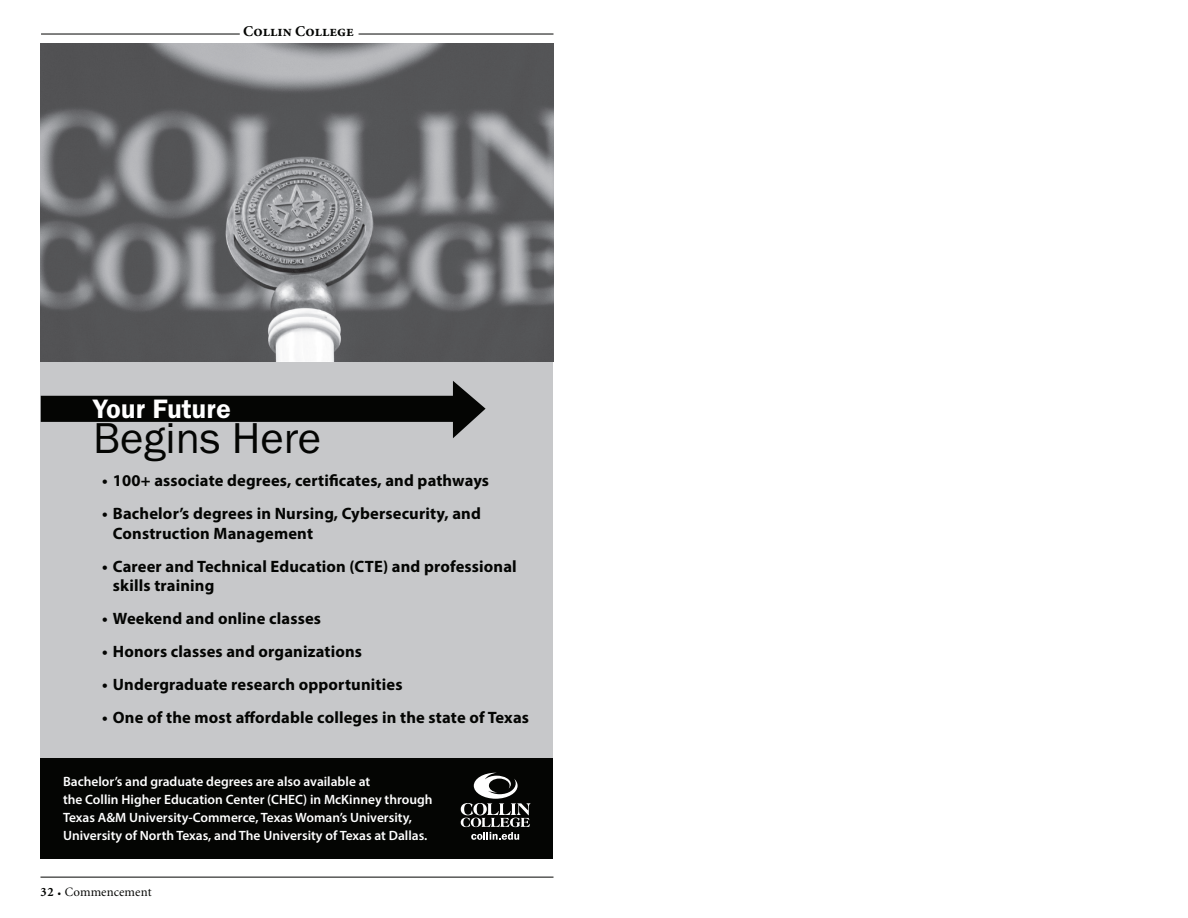
<style>
.page{position:relative;width:1188px;height:918px;background:#fff}
.page>*{position:absolute;margin:0;border:0;box-sizing:border-box;transform-origin:0 0}
.t1{font:44.7px "Franklin Got ITC";color:#040503}
.t2{font:600 27.6px "Franklin Got ITC";color:#fff}
.t3{font:700 16.5px/19.5px "Myriad Pro";letter-spacing:.01em;color:#040503}
.t4{font:700 15px "Minion Pro";color:#040503}
.t5{font:600 13.5px/17.9px "Myriad Pro";color:#fff}
.t6{font:12.75px "Minion";letter-spacing:.005em;color:#040503}
.s1{font-weight:700}
</style>
<div class="page">
<hr style="left:41px;top:34px;width:199px;height:1px;background:#040503">
<hr style="left:359px;top:34px;width:195px;height:1px;background:#040503">
<hr style="left:40px;top:877px;width:514px;height:1px;background:#040503">
<div style="left:41px;top:360px;width:512px;height:399px;background:#c7c8ca"></div>
<img style="left:41px;top:43px;width:512px;height:319px">
<div style="left:41px;top:758px;width:512px;height:100px;background:#040503"></div>
<svg style="left:41px;top:381px;width:445px;height:57px"></svg>
<svg style="left:461px;top:773px;width:70px;height:67px"></svg>
<p class="t4" style="left:243px;top:20px;width:112px">Collin College</p>
<h2 class="t2" style="left:93px;top:393px;width:139px">Your Future</h2>
<h1 class="t1" style="left:93px;top:414px;width:230px">Begins Here</h1>
<p class="t3" style="left:102px;top:471px;width:389px">• 100+ associate degrees, certificates, and pathways</p>
<p class="t3" style="left:113px;top:504px;width:370px;text-indent:-11px">• Bachelor’s degrees in Nursing, Cybersecurity, and<br>Construction Management</p>
<p class="t3" style="left:113px;top:556px;width:405px;text-indent:-11px">• Career and Technical Education (CTE) and professional skills training</p>
<p class="t3" style="left:102px;top:609px;width:221px">• Weekend and online classes</p>
<p class="t3" style="left:102px;top:642px;width:262px">• Honors classes and organizations</p>
<p class="t3" style="left:102px;top:675px;width:302px">• Undergraduate research opportunities</p>
<p class="t3" style="left:102px;top:708px;width:429px">• One of the most affordable colleges in the state of Texas</p>
<p class="t5" style="left:63px;top:772px;width:371px">Bachelor’s and graduate degrees are also available at<br>the Collin Higher Education Center (CHEC) in McKinney through Texas A&amp;M University-Commerce, Texas Woman’s University, University of North Texas, and The University of Texas at Dallas.</p>
<p class="t6" style="left:40px;top:886px;width:113px"><span class="s1">32</span> • Commencement</p>
</div>
